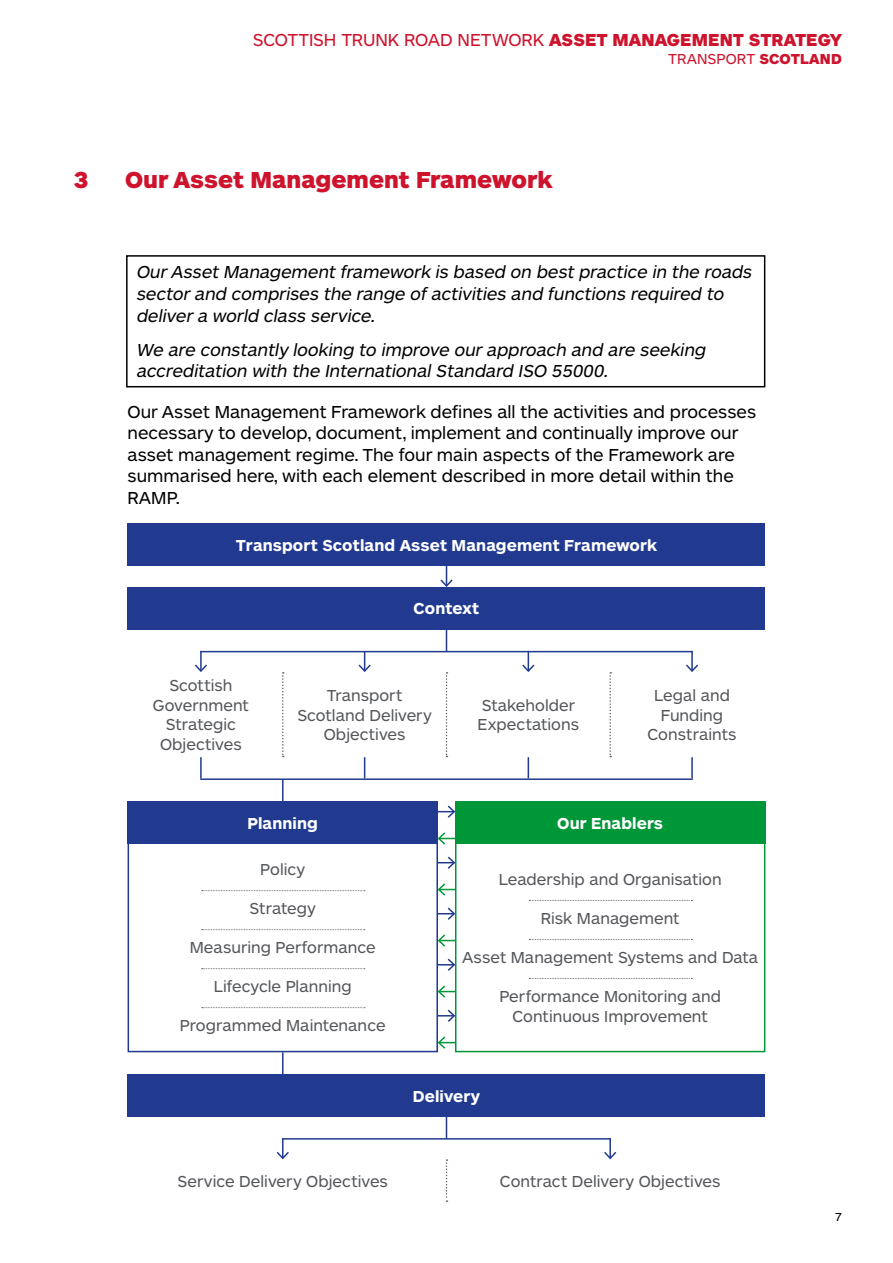
<style>
.page{position:relative;width:893px;height:1263px;background:#fff}
.page>*{position:absolute;margin:0;border:0;box-sizing:border-box;transform-origin:0 0}
.t1{font:900 24px "ARS Maquette Tr";color:#ce132d}
.t2{font:italic 18px/21.6px "ARS Maquette Tr";color:#000}
.t3{font:18px/21.6px "ARS Maquette Tr";color:#000}
.t4{font:18px "ARS Maquette Tr";letter-spacing:-.01em;color:#ce132d}
.t5{font:16.5px/19.5px "ARS Maquette Tr";color:#54565a;text-align:center}
.t6{font:700 16.5px "ARS Maquette Tr";letter-spacing:.005em;color:#fff}
.t7{font:15px "ARS Maquette Tr";color:#ce132d}
.t8{font:12px "ARS Maquette Tr";color:#000}
.s1{font-weight:900}
</style>
<div class="page">
<div style="left:128px;top:1074px;width:637px;height:43px;background:#213a8f"></div>
<svg style="left:202px;top:890px;width:163px;height:1px"></svg>
<svg style="left:202px;top:929px;width:163px;height:1px"></svg>
<svg style="left:202px;top:968px;width:163px;height:1px"></svg>
<svg style="left:202px;top:1007px;width:163px;height:1px"></svg>
<div style="left:128px;top:842px;width:310px;height:210px;border:2px solid #213a8f"></div>
<svg style="left:529px;top:900px;width:163px;height:1px"></svg>
<svg style="left:529px;top:939px;width:163px;height:1px"></svg>
<svg style="left:529px;top:978px;width:163px;height:1px"></svg>
<div style="left:455px;top:842px;width:310px;height:210px;border:2px solid #009739"></div>
<div style="left:455px;top:801px;width:310px;height:43px;background:#009739"></div>
<div style="left:128px;top:801px;width:310px;height:43px;background:#213a8f"></div>
<div style="left:128px;top:523px;width:637px;height:43px;background:#213a8f"></div>
<hr style="left:200px;top:651px;width:2px;height:20px;background:#213a8f">
<svg style="left:195px;top:663px;width:12px;height:9px"></svg>
<hr style="left:200px;top:757px;width:2px;height:21px;background:#213a8f">
<svg style="left:521px;top:652px;width:15px;height:20px"></svg>
<svg style="left:440px;top:566px;width:13px;height:21px"></svg>
<hr style="left:609px;top:1138px;width:2px;height:20px;background:#213a8f">
<svg style="left:604px;top:1150px;width:13px;height:10px"></svg>
<svg style="left:528px;top:757px;width:1px;height:21px"></svg>
<svg style="left:357px;top:652px;width:15px;height:20px"></svg>
<hr style="left:282px;top:1138px;width:2px;height:20px;background:#213a8f">
<svg style="left:276px;top:1150px;width:13px;height:10px"></svg>
<svg style="left:364px;top:757px;width:1px;height:21px"></svg>
<hr style="left:200px;top:651px;width:493px;height:1px;background:#213a8f">
<hr style="left:282px;top:1138px;width:329px;height:1px;background:#213a8f">
<hr style="left:200px;top:778px;width:493px;height:2px;background:#213a8f">
<hr style="left:691px;top:651px;width:2px;height:20px;background:#213a8f">
<svg style="left:686px;top:663px;width:12px;height:9px"></svg>
<hr style="left:691px;top:757px;width:2px;height:21px;background:#213a8f">
<svg style="left:282px;top:672px;width:2px;height:85px"></svg>
<svg style="left:446px;top:672px;width:1px;height:85px"></svg>
<svg style="left:609px;top:672px;width:2px;height:85px"></svg>
<div style="left:128px;top:587px;width:637px;height:43px;background:#213a8f"></div>
<svg style="left:446px;top:1159px;width:1px;height:43px"></svg>
<svg style="left:446px;top:630px;width:1px;height:21px"></svg>
<svg style="left:446px;top:1117px;width:1px;height:21px"></svg>
<hr style="left:282px;top:779px;width:2px;height:22px;background:#213a8f">
<hr style="left:282px;top:1052px;width:2px;height:22px;background:#213a8f">
<svg style="left:438px;top:1008px;width:18px;height:15px"></svg>
<svg style="left:438px;top:957px;width:18px;height:15px"></svg>
<svg style="left:438px;top:906px;width:18px;height:15px"></svg>
<svg style="left:438px;top:855px;width:18px;height:15px"></svg>
<svg style="left:438px;top:805px;width:17px;height:13px"></svg>
<svg style="left:437px;top:1035px;width:18px;height:15px"></svg>
<svg style="left:437px;top:984px;width:18px;height:15px"></svg>
<svg style="left:437px;top:933px;width:18px;height:15px"></svg>
<svg style="left:437px;top:882px;width:18px;height:15px"></svg>
<svg style="left:437px;top:832px;width:18px;height:14px"></svg>
<div style="left:126px;top:255px;width:639px;height:132px;border:2px solid #000"></div>
<p class="t4" style="left:253px;top:31px;width:591px">SCOTTISH TRUNK ROAD NETWORK <span class="s1">ASSET MANAGEMENT STRATEGY</span></p>
<p class="t7" style="left:668px;top:51px;width:175px">TRANSPORT <span class="s1">SCOTLAND</span></p>
<h1 class="t1" style="left:74px;top:167px;width:16px">3</h1>
<h1 class="t1" style="left:125px;top:167px;width:429px">Our Asset Management Framework</h1>
<p class="t2" style="left:136px;top:261px;width:620px">OurAsset Management framework is based on best practice in the roads sector and comprises the range of activities and functions required to deliver a world class service.</p>
<p class="t2" style="left:136px;top:339px;width:574px">We are constantly looking to improve our approach and are seeking accreditation with the International Standard ISO 55000.</p>
<p class="t3" style="left:128px;top:401px;width:630px">Our Asset Management Framework defines all the activities and processes necessary to develop, document, implement and continually improve our asset management regime. The four main aspects of the Framework are summarised here, with each element described in more detail within the RAMP.</p>
<p class="t6" style="left:236px;top:536px;width:423px">Transport Scotland Asset Management Framework</p>
<p class="t6" style="left:414px;top:600px;width:67px">Context</p>
<p class="t5" style="left:153px;top:676px;width:98px">Scottish<br>Government<br>Strategic<br>Objectives</p>
<p class="t5" style="left:297px;top:686px;width:136px">Transport<br>Scotland Delivery<br>Objectives</p>
<p class="t5" style="left:478px;top:695px;width:103px;text-align:left">Stakeholder<br>Expectations</p>
<p class="t5" style="left:648px;top:686px;width:90px">Legal and<br>Funding<br>Constraints</p>
<p class="t6" style="left:248px;top:814px;width:72px">Planning</p>
<p class="t6" style="left:557px;top:814px;width:107px">Our Enablers</p>
<p class="t5" style="left:260px;top:860px;width:46px">Policy</p>
<p class="t5" style="left:250px;top:899px;width:68px">Strategy</p>
<p class="t5" style="left:190px;top:938px;width:187px">Measuring Performance</p>
<p class="t5" style="left:214px;top:977px;width:139px">Lifecycle Planning</p>
<p class="t5" style="left:180px;top:1016px;width:207px">Programmed Maintenance</p>
<p class="t5" style="left:499px;top:870px;width:224px">Leadership and Organisation</p>
<p class="t5" style="left:541px;top:909px;width:140px">Risk Management</p>
<p class="t5" style="left:462px;top:948px;width:298px">Asset Management Systems and Data</p>
<p class="t5" style="left:499px;top:987px;width:223px">Performance Monitoring and<br>Continuous Improvement</p>
<p class="t6" style="left:413px;top:1087px;width:69px">Delivery</p>
<p class="t5" style="left:178px;top:1171px;width:212px">Service Delivery Objectives</p>
<p class="t5" style="left:500px;top:1171px;width:222px">Contract Delivery Objectives</p>
<p class="t8" style="left:835px;top:1210px;width:8px">7</p>
</div>
